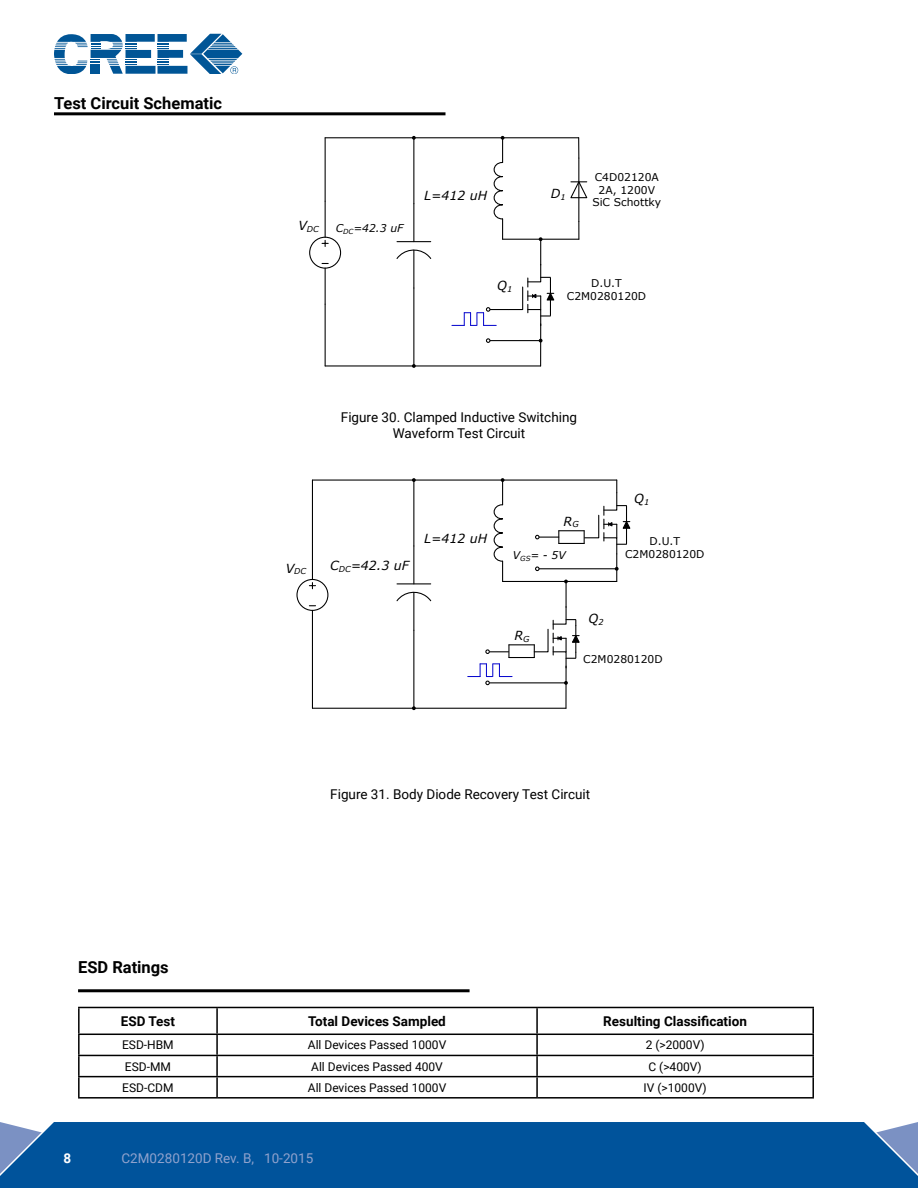
<style>
.page{position:relative;width:918px;height:1188px;background:#fff}
.page>*{position:absolute;margin:0;border:0;box-sizing:border-box;transform-origin:0 0}
.t1{font:700 16.5px "Roboto";color:#000}
.t2{font:13.5px/16.2px "Roboto";color:#000;text-align:center}
.t3{font:700 13.5px "Roboto";color:#000}
.t4{font:13.5px "Roboto";color:#90a2cd}
.t5{font:700 13.5px "Roboto";color:#fff}
.t6{font:italic 12.45px "VERDANA";color:#000}
.t7{font:12px "Roboto";color:#000}
.t8{font:10.8px/12.9px "VERDANA";color:#000;text-align:center}
.t9{font:italic 10.8px "VERDANA";color:#000}
.t10{font:italic 8.1px "VERDANA";color:#000}
</style>
<div class="page">
<div style="left:0;top:1122px;width:918px;height:66px;background:#00539b"></div>
<svg style="left:54px;top:34px;width:188px;height:40px"></svg>
<hr style="left:78px;top:1007px;width:139px;height:1px;background:#000">
<hr style="left:216px;top:1008px;width:2px;height:26px;background:#000">
<hr style="left:537px;top:1007px;width:277px;height:1px;background:#000">
<hr style="left:536px;top:1008px;width:2px;height:26px;background:#000">
<hr style="left:812px;top:1008px;width:2px;height:26px;background:#000">
<hr style="left:78px;top:1034px;width:139px;height:1px;background:#000">
<hr style="left:216px;top:1035px;width:2px;height:20px;background:#000">
<hr style="left:537px;top:1034px;width:277px;height:1px;background:#000">
<hr style="left:536px;top:1035px;width:2px;height:20px;background:#000">
<hr style="left:812px;top:1035px;width:2px;height:20px;background:#000">
<hr style="left:216px;top:1056px;width:2px;height:20px;background:#000">
<hr style="left:536px;top:1056px;width:2px;height:20px;background:#000">
<hr style="left:812px;top:1056px;width:2px;height:20px;background:#000">
<hr style="left:216px;top:1077px;width:2px;height:20px;background:#000">
<hr style="left:536px;top:1077px;width:2px;height:20px;background:#000">
<hr style="left:812px;top:1077px;width:2px;height:20px;background:#000">
<hr style="left:78px;top:1008px;width:2px;height:26px;background:#000">
<hr style="left:78px;top:1035px;width:2px;height:20px;background:#000">
<hr style="left:78px;top:1055px;width:139px;height:1px;background:#000">
<hr style="left:78px;top:1056px;width:2px;height:20px;background:#000">
<hr style="left:537px;top:1055px;width:277px;height:1px;background:#000">
<hr style="left:78px;top:1076px;width:139px;height:1px;background:#000">
<hr style="left:78px;top:1077px;width:2px;height:20px;background:#000">
<hr style="left:537px;top:1076px;width:277px;height:1px;background:#000">
<hr style="left:78px;top:1097px;width:139px;height:2px;background:#000">
<hr style="left:537px;top:1097px;width:277px;height:2px;background:#000">
<hr style="left:217px;top:1007px;width:320px;height:1px;background:#000">
<hr style="left:217px;top:1034px;width:320px;height:1px;background:#000">
<hr style="left:217px;top:1055px;width:320px;height:1px;background:#000">
<hr style="left:217px;top:1076px;width:320px;height:1px;background:#000">
<hr style="left:217px;top:1097px;width:320px;height:2px;background:#000">
<hr style="left:78px;top:989px;width:392px;height:3px;background:#000">
<hr style="left:54px;top:112px;width:392px;height:3px;background:#000">
<hr style="left:325px;top:365px;width:216px;height:2px;background:#000">
<hr style="left:325px;top:304px;width:1px;height:62px;background:#000">
<hr style="left:413px;top:138px;width:1px;height:66px;background:#000">
<hr style="left:503px;top:239px;width:76px;height:1px;background:#000">
<hr style="left:540px;top:324px;width:1px;height:42px;background:#000">
<svg style="left:396px;top:241px;width:36px;height:19px"></svg>
<hr style="left:413px;top:250px;width:1px;height:38px;background:#000">
<hr style="left:413px;top:204px;width:1px;height:38px;background:#000">
<div style="left:309px;top:237px;width:32px;height:32px;border:1px solid #000;border-radius:50%"></div>
<hr style="left:325px;top:201px;width:1px;height:36px;background:#000">
<hr style="left:325px;top:268px;width:1px;height:36px;background:#000">
<svg style="left:322px;top:240px;width:6px;height:6px"></svg>
<hr style="left:413px;top:288px;width:1px;height:78px;background:#000">
<hr style="left:325px;top:137px;width:254px;height:1px;background:#000">
<hr style="left:325px;top:138px;width:1px;height:63px;background:#000">
<svg style="left:570px;top:179px;width:18px;height:20px"></svg>
<hr style="left:578px;top:158px;width:1px;height:63px;background:#000">
<svg style="left:578px;top:221px;width:1px;height:18px"></svg>
<svg style="left:578px;top:138px;width:1px;height:20px"></svg>
<hr style="left:490px;top:340px;width:51px;height:1px;background:#000">
<hr style="left:312px;top:708px;width:254px;height:1px;background:#000">
<hr style="left:312px;top:646px;width:1px;height:62px;background:#000">
<hr style="left:413px;top:480px;width:1px;height:66px;background:#000">
<hr style="left:565px;top:666px;width:2px;height:42px;background:#000">
<svg style="left:396px;top:583px;width:36px;height:19px"></svg>
<hr style="left:413px;top:592px;width:1px;height:38px;background:#000">
<hr style="left:413px;top:546px;width:1px;height:38px;background:#000">
<div style="left:296px;top:579px;width:32px;height:32px;border:1px solid #000;border-radius:50%"></div>
<hr style="left:312px;top:543px;width:1px;height:36px;background:#000">
<hr style="left:312px;top:610px;width:1px;height:36px;background:#000">
<svg style="left:309px;top:583px;width:7px;height:6px"></svg>
<hr style="left:413px;top:630px;width:1px;height:78px;background:#000">
<hr style="left:312px;top:480px;width:305px;height:1px;background:#000">
<hr style="left:312px;top:480px;width:1px;height:63px;background:#000">
<svg style="left:412px;top:478px;width:4px;height:4px"></svg>
<svg style="left:468px;top:478px;width:163px;height:207px"></svg>
<svg style="left:452px;top:136px;width:103px;height:191px"></svg>
<svg style="left:486px;top:338px;width:4px;height:5px"></svg>
<h1 class="t1" style="left:54px;top:91px;width:170px">Test Circuit Schematic</h1>
<h1 class="t1" style="left:78px;top:956px;width:92px">ESD Ratings</h1>
<p class="t10" style="left:298px;top:224px;width:22px"><sup>V</sup>DC</p>
<p class="t9" style="left:336px;top:221px;width:69px">C<sub>DC</sub>=42.3 uF</p>
<p class="t6" style="left:424px;top:187px;width:64px">L=412 uH</p>
<p class="t6" style="left:497px;top:277px;width:17px">Q<sub>1</sub></p>
<p class="t6" style="left:551px;top:185px;width:16px">D<sub>1</sub></p>
<p class="t8" style="left:592px;top:170px;width:70px">C4D02120A<br>2A, 1200V<br>SiC Schottky</p>
<p class="t8" style="left:567px;top:276px;width:81px">D.U.T<br>C2M0280120D</p>
<p class="t10" style="left:286px;top:566px;width:22px"><sup>V</sup>DC</p>
<p class="t2" style="left:341px;top:408px;width:238px">Figure 30. Clamped Inductive Switching<br>Waveform Test Circuit</p>
<p class="t6" style="left:330px;top:557px;width:80px">C<sub>DC</sub>=42.3 uF</p>
<p class="t6" style="left:424px;top:530px;width:64px">L=412 uH</p>
<p class="t6" style="left:564px;top:513px;width:17px">R<sub>G</sub></p>
<p class="t9" style="left:513px;top:548px;width:54px">V<sub>GS</sub>= - 5V</p>
<p class="t6" style="left:514px;top:627px;width:17px">R<sub>G</sub></p>
<p class="t6" style="left:589px;top:610px;width:17px">Q<sub>2</sub></p>
<p class="t6" style="left:634px;top:490px;width:17px">Q<sub>1</sub></p>
<p class="t8" style="left:625px;top:534px;width:81px">D.U.T<br>C2M0280120D</p>
<p class="t8" style="left:583px;top:652px;width:81px">C2M0280120D</p>
<p class="t2" style="left:330px;top:786px;width:261px">Figure 31. Body Diode Recovery Test Circuit</p>
<p class="t3" style="left:121px;top:1012px;width:56px">ESD Test</p>
<p class="t3" style="left:308px;top:1012px;width:139px">Total Devices Sampled</p>
<p class="t3" style="left:603px;top:1012px;width:145px">Resulting Classification</p>
<p class="t7" style="left:122px;top:1037px;width:53px">ESD-HBM</p>
<p class="t7" style="left:308px;top:1037px;width:140px">All Devices Passed 1000V</p>
<p class="t7" style="left:646px;top:1037px;width:60px">2 (&gt;2000V)</p>
<p class="t7" style="left:125px;top:1058px;width:48px">ESD-MM</p>
<p class="t7" style="left:311px;top:1058px;width:133px">All Devices Passed 400V</p>
<p class="t7" style="left:649px;top:1058px;width:55px">C (&gt;400V)</p>
<p class="t7" style="left:122px;top:1079px;width:53px">ESD-CDM</p>
<p class="t7" style="left:308px;top:1079px;width:140px">All Devices Passed 1000V</p>
<p class="t7" style="left:644px;top:1079px;width:65px">IV (&gt;1000V)</p>
<p class="t5" style="left:64px;top:1148px;width:9px">8</p>
<p class="t4" style="left:122px;top:1148px;width:193px">C2M0280120D Rev. B, 10-2015</p>
</div>
